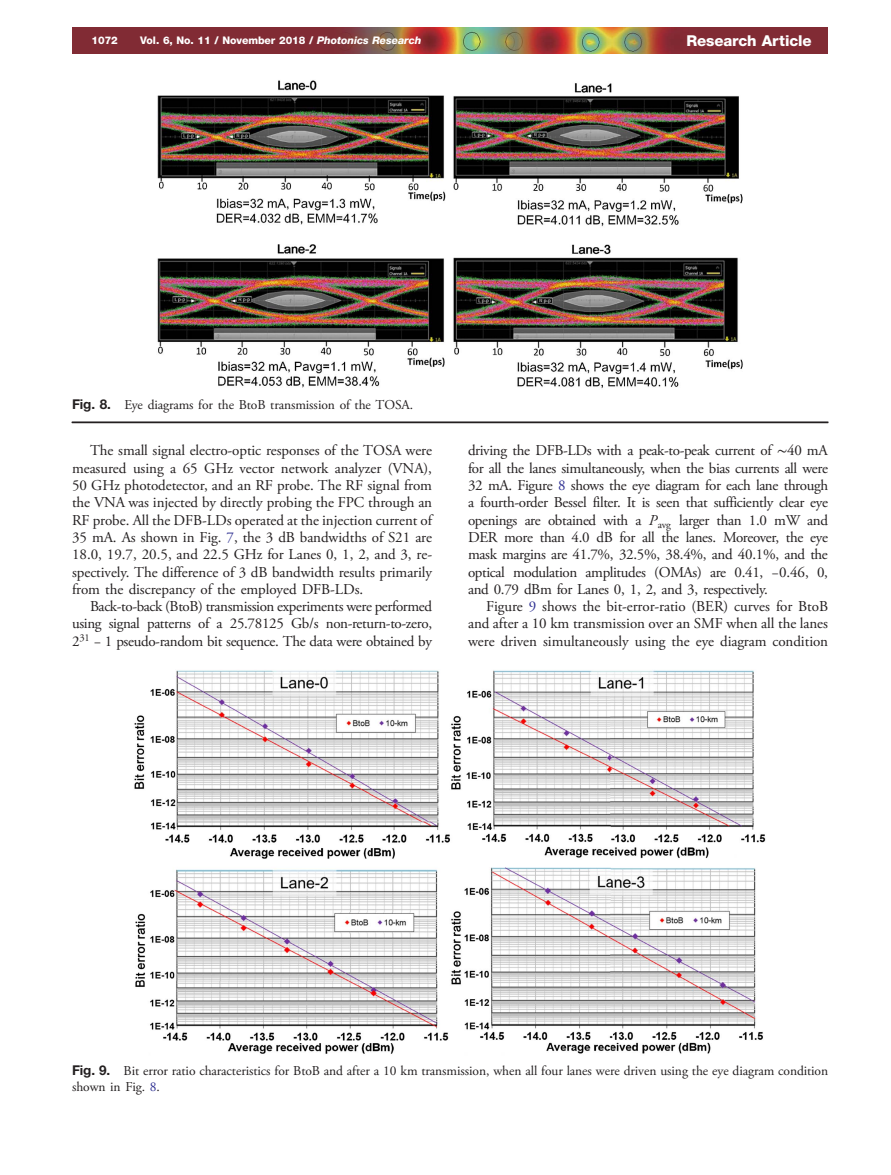
<style>
.page{position:relative;width:891px;height:1175px;background:#fff}
.page>*{position:absolute;margin:0;border:0;box-sizing:border-box;transform-origin:0 0}
.t1{font:15px/17.2px "Adv OT635 f 2 c 37";letter-spacing:-.01em;color:#231f20;text-align:justify}
.t2{font:15px "Adv O Tfbba 3 ace.B";color:#fff}
.t3{font:13.5px/15.8px "Adv OT635 f 2 c 37";color:#231f20}
.t4{font:10.5px "Adv O Tfbba 3 ace.B";color:#fff}
.s1{font-family:"Adv OT9 d 7 a 08 b 4.BI"}
.s2{font-family:"Adv OT34 fe 1490.B"}
.s3{color:#2e3092}
.s4{font-family:"Adv TT6 cf 9196 d"}
.s5{font-style:inherit}
.s6{font-family:"Adv TT8608 a 8 d 1"}
.s7{font-family:"Adv TT80 ef 8 ba 2.I"}
</style>
<div class="page">
<hr style="left:72px;top:422px;width:756px;height:1px;background:#231f20">
<img style="left:156px;top:80px;width:587px;height:309px">
<img style="left:134px;top:670px;width:632px;height:384px">
<img style="left:72px;top:28px;width:756px;height:25px">
<p class="t4" style="left:92px;top:37px;width:28px">1072</p>
<p class="t4" style="left:140px;top:37px;width:283px">Vol. 6, No. 11 / November 2018 / <span class="s1">Photonics Research</span></p>
<p class="t2" style="left:686px;top:35px;width:127px">Research Article</p>
<p class="t3" style="left:72px;top:397px;width:343px"><span class="s2">Fig. 8.</span> Eye diagrams for the BtoB transmission of the TOSA.</p>
<p class="t1" style="left:72px;top:443px;width:362px;text-indent:18px">The small signal electro-optic responses of the TOSA were measured using a 65 GHz vector network analyzer (VNA), 50 GHz photodetector, and an RF probe. The RF signal from the VNA was injected by directly probing the FPC through an RF probe. All the DFB-LDs operated at the injection current of 35 mA. As shown in Fig. <span class="s3">7</span>, the 3 dB bandwidths of S21 are 18.0, 19.7, 20.5, and 22.5 GHz for Lanes 0, 1, 2, and 3, re&shy;spectively. The difference of 3 dB bandwidth results primarily from the discrepancy of the employed DFB-LDs.</p>
<p class="t1" style="left:72px;top:599px;width:362px;text-indent:18px">Back-to-back (BtoB) transmission experiments were performed using signal patterns of a 25.78125 Gb/s non-return-to-zero, <span class="s4">2</span><sup>31</sup> <span class="s5">−</span> <span class="s4">1</span> pseudo-random bit sequence. The data were obtained by</p>
<p class="t1" style="left:468px;top:443px;width:361px">driving the DFB-LDs with a peak-to-peak current of <span class="s6">∼</span><span class="s4">40 mA </span>for all the lanes simultaneously, when the bias currents all were 32 mA. Figure <span class="s3">8</span> shows the eye diagram for each lane through a fourth-order Bessel filter. It is seen that sufficiently clear eye openings are obtained with a <span class="s7">P</span><sub>avg</sub> larger than 1.0 mW and DER more than 4.0 dB for all the lanes. Moreover, the eye mask margins are 41.7%, 32.5%, 38.4%, and 40.1%, and the optical modulation amplitudes (OMAs) are 0.41, <span class="s5">−</span><span class="s4">0</span>.<span class="s4">46</span>, 0, and 0.79 dBm for Lanes 0, 1, 2, and 3, respectively.</p>
<p class="t1" style="left:468px;top:599px;width:362px;text-indent:18px">Figure <span class="s3">9</span> shows the bit-error-ratio (BER) curves for BtoB and after a 10 km transmission over an SMF when all the lanes were driven simultaneously using the eye diagram condition</p>
<p class="t3" style="left:72px;top:1064px;width:758px"><span class="s2">Fig. 9.</span> Bit error ratio characteristics for BtoB and after a 10 km transmission, when all four lanes were driven using the eye diagram condition shown in Fig. <span class="s3">8</span>.</p>
</div>
